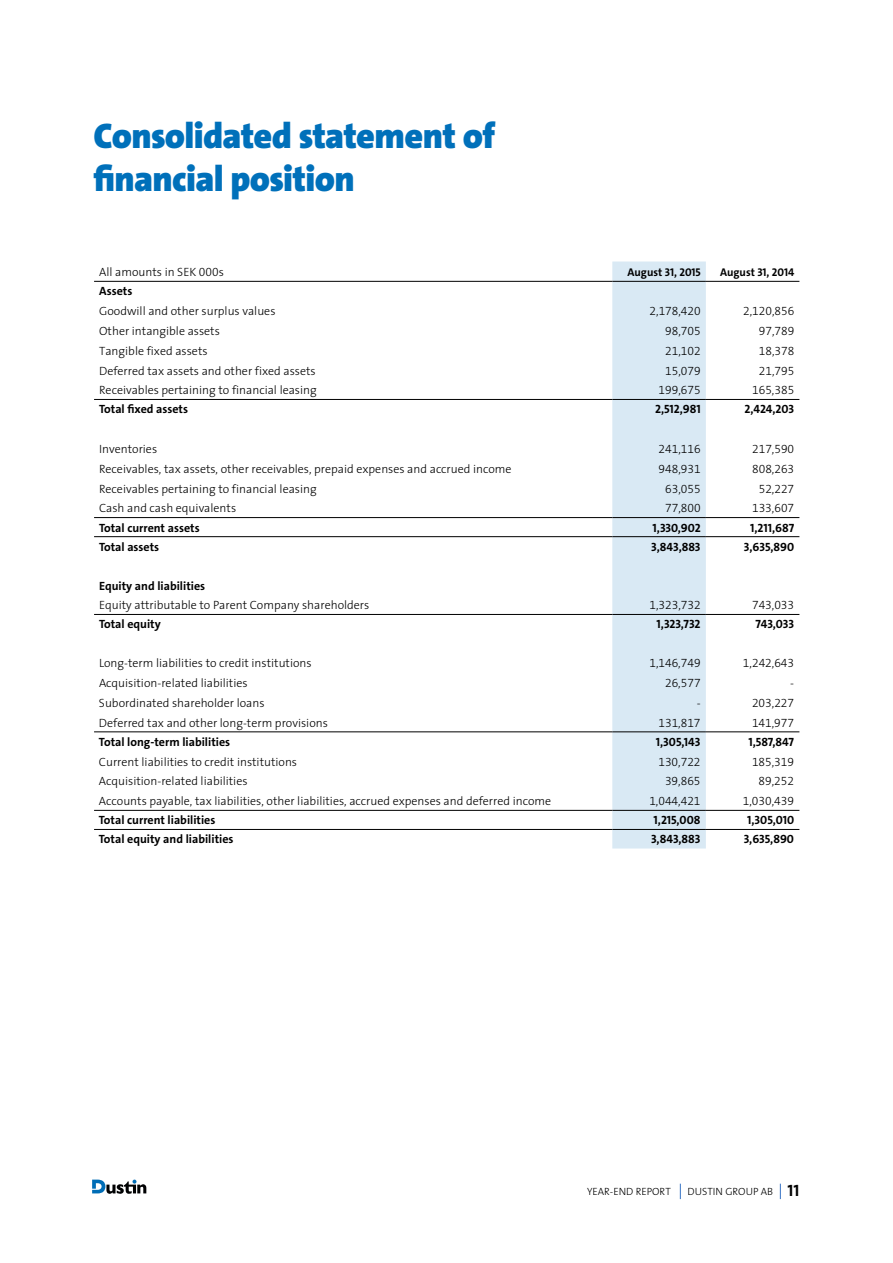
<style>
.page{position:relative;width:893px;height:1263px;background:#fff}
.page>*{position:absolute;margin:0;border:0;box-sizing:border-box;transform-origin:0 0}
.t1{font:900 36px/43.5px "The Sans C4 s";letter-spacing:-.02em;color:#0070ba}
.t2{font:300 12px "Hokus Pokus";color:#000}
.t3{font:700 12px "The Sans C4 s";color:#000}
.t4{font:700 11.25px "The Sans C4 s";color:#000}
.t5{font:300 10.5px "Hokus Pokus";color:#000}
.s1{font-family:"The Sans C4 s";font-weight:700;font-size:16.5px}
</style>
<div class="page">
<svg style="left:680px;top:1184px;width:1px;height:15px"></svg>
<svg style="left:780px;top:1184px;width:1px;height:15px"></svg>
<svg style="left:92px;top:1179px;width:54px;height:15px"></svg>
<div style="left:612px;top:261px;width:94px;height:587px;background:#d9e9f4"></div>
<hr style="left:94px;top:281px;width:518px;height:1px;background:#000">
<hr style="left:706px;top:281px;width:93px;height:1px;background:#000">
<hr style="left:94px;top:399px;width:518px;height:1px;background:#000">
<hr style="left:612px;top:399px;width:94px;height:1px;background:#000">
<hr style="left:706px;top:399px;width:93px;height:1px;background:#000">
<hr style="left:94px;top:614px;width:518px;height:1px;background:#000">
<hr style="left:612px;top:614px;width:94px;height:1px;background:#000">
<hr style="left:706px;top:614px;width:93px;height:1px;background:#000">
<hr style="left:94px;top:732px;width:518px;height:1px;background:#000">
<hr style="left:612px;top:732px;width:94px;height:1px;background:#000">
<hr style="left:706px;top:732px;width:93px;height:1px;background:#000">
<hr style="left:94px;top:810px;width:518px;height:1px;background:#000">
<hr style="left:94px;top:829px;width:518px;height:1px;background:#000">
<hr style="left:612px;top:810px;width:94px;height:1px;background:#000">
<hr style="left:706px;top:810px;width:93px;height:1px;background:#000">
<hr style="left:612px;top:829px;width:94px;height:1px;background:#000">
<hr style="left:706px;top:829px;width:93px;height:1px;background:#000">
<hr style="left:94px;top:517px;width:518px;height:1px;background:#000">
<hr style="left:612px;top:517px;width:94px;height:1px;background:#000">
<hr style="left:706px;top:517px;width:93px;height:1px;background:#000">
<hr style="left:94px;top:536px;width:518px;height:1px;background:#000">
<hr style="left:612px;top:536px;width:94px;height:1px;background:#000">
<hr style="left:706px;top:536px;width:93px;height:1px;background:#000">
<hr style="left:612px;top:281px;width:94px;height:1px;background:#000">
<h1 class="t1" style="left:94px;top:114px;width:403px">Consolidated statement of financial position</h1>
<p class="t2" style="left:99px;top:262px;width:126px">All amounts in SEK 000s</p>
<p class="t4" style="left:628px;top:265px;width:75px">August 31, 2015</p>
<p class="t4" style="left:720px;top:265px;width:76px">August 31, 2014</p>
<p class="t3" style="left:99px;top:284px;width:35px">Assets</p>
<p class="t2" style="left:99px;top:301px;width:178px">Goodwill and other surplus values</p>
<p class="t2" style="left:650px;top:301px;width:53px">2,178,420</p>
<p class="t2" style="left:743px;top:301px;width:53px">2,120,856</p>
<p class="t2" style="left:99px;top:321px;width:122px">Other intangible assets</p>
<p class="t2" style="left:665px;top:321px;width:37px">98,705</p>
<p class="t2" style="left:759px;top:321px;width:37px">97,789</p>
<p class="t2" style="left:99px;top:341px;width:110px">Tangible fixed assets</p>
<p class="t2" style="left:665px;top:341px;width:37px">21,102</p>
<p class="t2" style="left:759px;top:341px;width:37px">18,378</p>
<p class="t2" style="left:99px;top:361px;width:218px">Deferred tax assets and other fixed assets</p>
<p class="t2" style="left:665px;top:361px;width:37px">15,079</p>
<p class="t2" style="left:759px;top:361px;width:37px">21,795</p>
<p class="t2" style="left:99px;top:380px;width:219px">Receivables pertaining to financial leasing</p>
<p class="t2" style="left:659px;top:380px;width:44px">199,675</p>
<p class="t2" style="left:752px;top:380px;width:44px">165,385</p>
<p class="t3" style="left:99px;top:402px;width:91px">Total fixed assets</p>
<p class="t3" style="left:655px;top:402px;width:47px">2,512,981</p>
<p class="t3" style="left:744px;top:402px;width:51px">2,424,203</p>
<p class="t2" style="left:99px;top:439px;width:60px">Inventories</p>
<p class="t2" style="left:659px;top:439px;width:44px">241,116</p>
<p class="t2" style="left:752px;top:439px;width:44px">217,590</p>
<p class="t2" style="left:99px;top:459px;width:414px">Receivables, tax assets, other receivables, prepaid expenses and accrued income</p>
<p class="t2" style="left:659px;top:459px;width:44px">948,931</p>
<p class="t2" style="left:752px;top:459px;width:44px">808,263</p>
<p class="t2" style="left:99px;top:479px;width:219px">Receivables pertaining to financial leasing</p>
<p class="t2" style="left:665px;top:479px;width:37px">63,055</p>
<p class="t2" style="left:759px;top:479px;width:37px">52,227</p>
<p class="t2" style="left:99px;top:498px;width:139px">Cash and cash equivalents</p>
<p class="t2" style="left:665px;top:498px;width:37px">77,800</p>
<p class="t2" style="left:752px;top:498px;width:44px">133,607</p>
<p class="t3" style="left:99px;top:520px;width:102px">Total current assets</p>
<p class="t3" style="left:652px;top:520px;width:50px">1,330,902</p>
<p class="t3" style="left:750px;top:520px;width:46px">1,211,687</p>
<p class="t3" style="left:99px;top:539px;width:62px">Total assets</p>
<p class="t3" style="left:651px;top:539px;width:51px">3,843,883</p>
<p class="t3" style="left:744px;top:539px;width:52px">3,635,890</p>
<p class="t3" style="left:99px;top:578px;width:108px">Equity and liabilities</p>
<p class="t2" style="left:99px;top:595px;width:272px">Equity attributable to Parent Company shareholders</p>
<p class="t2" style="left:649px;top:595px;width:53px">1,323,732</p>
<p class="t2" style="left:752px;top:595px;width:44px">743,033</p>
<p class="t3" style="left:99px;top:617px;width:63px">Total equity</p>
<p class="t3" style="left:657px;top:617px;width:46px">1,323,732</p>
<p class="t3" style="left:756px;top:617px;width:40px">743,033</p>
<p class="t2" style="left:99px;top:653px;width:214px">Long-term liabilities to credit institutions</p>
<p class="t2" style="left:649px;top:653px;width:53px">1,146,749</p>
<p class="t2" style="left:743px;top:653px;width:53px">1,242,643</p>
<p class="t2" style="left:99px;top:673px;width:150px">Acquisition-related liabilities</p>
<p class="t2" style="left:665px;top:673px;width:37px">26,577</p>
<p class="t2" style="left:790px;top:673px;width:5px">-</p>
<p class="t2" style="left:99px;top:693px;width:167px">Subordinated shareholder loans</p>
<p class="t2" style="left:697px;top:693px;width:5px">-</p>
<p class="t2" style="left:752px;top:693px;width:44px">203,227</p>
<p class="t2" style="left:99px;top:713px;width:230px">Deferred tax and other long-term provisions</p>
<p class="t2" style="left:658px;top:713px;width:44px">131,817</p>
<p class="t2" style="left:752px;top:713px;width:44px">141,977</p>
<p class="t3" style="left:99px;top:734px;width:133px">Total long-term liabilities</p>
<p class="t3" style="left:656px;top:734px;width:46px">1,305,143</p>
<p class="t3" style="left:748px;top:734px;width:47px">1,587,847</p>
<p class="t2" style="left:99px;top:751px;width:200px">Current liabilities to credit institutions</p>
<p class="t2" style="left:658px;top:751px;width:44px">130,722</p>
<p class="t2" style="left:752px;top:751px;width:44px">185,319</p>
<p class="t2" style="left:99px;top:771px;width:150px">Acquisition-related liabilities</p>
<p class="t2" style="left:665px;top:771px;width:37px">39,865</p>
<p class="t2" style="left:759px;top:771px;width:37px">89,252</p>
<p class="t2" style="left:99px;top:791px;width:454px">Accounts payable, tax liabilities, other liabilities, accrued expenses and deferred income</p>
<p class="t2" style="left:649px;top:791px;width:53px">1,044,421</p>
<p class="t2" style="left:743px;top:791px;width:53px">1,030,439</p>
<p class="t3" style="left:99px;top:812px;width:118px">Total current liabilities</p>
<p class="t3" style="left:654px;top:812px;width:48px">1,215,008</p>
<p class="t3" style="left:747px;top:812px;width:48px">1,305,010</p>
<p class="t3" style="left:99px;top:831px;width:136px">Total equity and liabilities</p>
<p class="t3" style="left:651px;top:831px;width:51px">3,843,883</p>
<p class="t3" style="left:744px;top:831px;width:52px">3,635,890</p>
<p class="t5" style="left:587px;top:1182px;width:85px">YEAR-END REPORT</p>
<p class="t5" style="left:688px;top:1182px;width:113px">DUSTIN GROUP AB <span class="s1">11</span></p>
</div>
